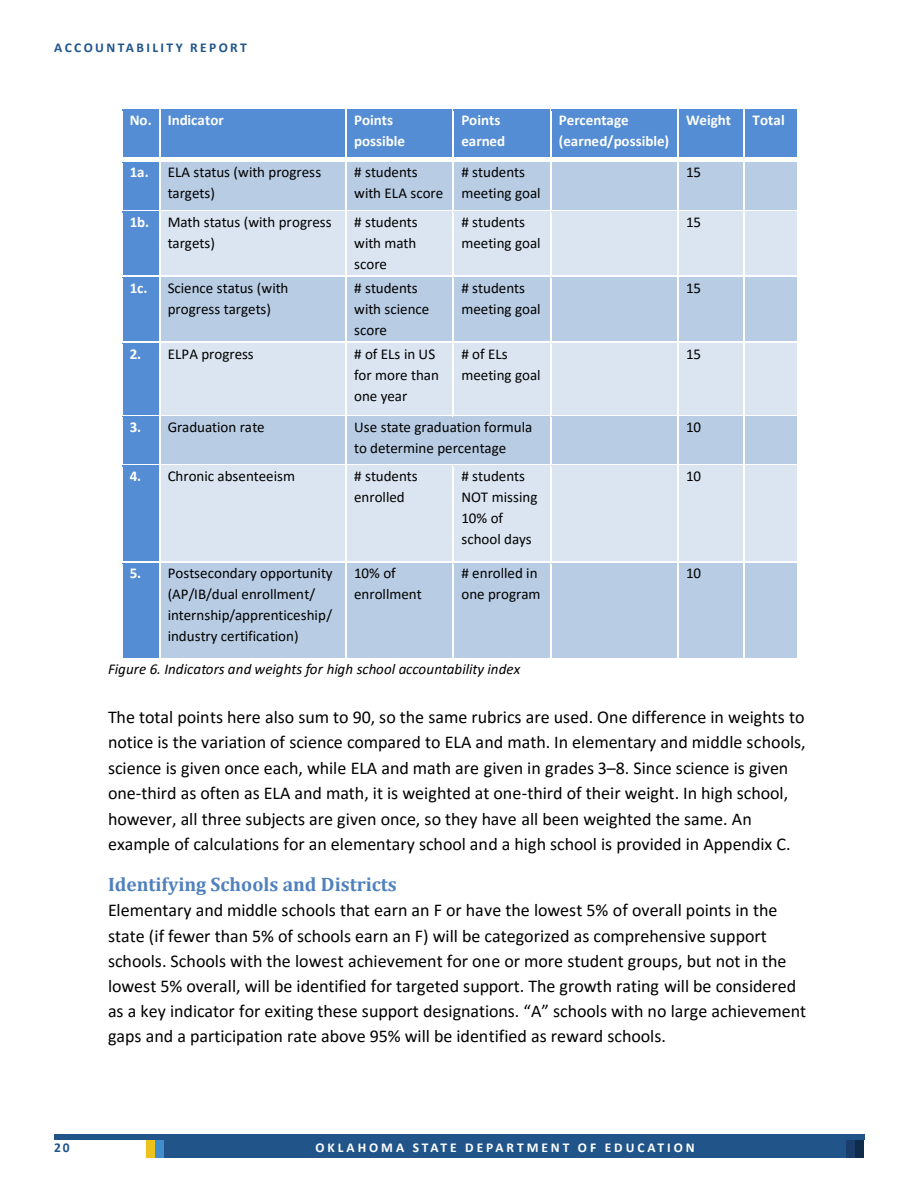
<style>
.page{position:relative;width:918px;height:1188px;background:#fff}
.page>*{position:absolute;margin:0;border:0;box-sizing:border-box;transform-origin:0 0}
.t1{font:700 19.5px "Cambria";color:#4f81bd}
.t2{font:18px/25.3px "Calibri";color:#000}
.t3{font:15px/21px "Calibri";color:#000}
.t4{font:700 15px/21px "Calibri";color:#fff}
.t5{font:italic 15px "Calibri";letter-spacing:.01em;color:#000}
.t6{font:700 13.5px "Calibri";letter-spacing:.22em;color:#fff}
.t7{font:700 13.5px "Calibri";letter-spacing:.18em;color:#215589}
.s1{font-weight:700;color:#fff}
</style>
<div class="page">
<div style="left:122px;top:110px;width:37px;height:48px;background:#548dd4"></div>
<div style="left:161px;top:110px;width:185px;height:48px;background:#548dd4"></div>
<div style="left:347px;top:110px;width:105px;height:48px;background:#548dd4"></div>
<div style="left:454px;top:110px;width:96px;height:48px;background:#548dd4"></div>
<div style="left:551px;top:110px;width:127px;height:48px;background:#548dd4"></div>
<div style="left:679px;top:110px;width:65px;height:48px;background:#548dd4"></div>
<div style="left:745px;top:110px;width:52px;height:48px;background:#548dd4"></div>
<div style="left:122px;top:162px;width:37px;height:48px;background:#548dd4"></div>
<div style="left:161px;top:162px;width:185px;height:48px;background:#b8cce4"></div>
<div style="left:347px;top:162px;width:105px;height:48px;background:#b8cce4"></div>
<div style="left:454px;top:162px;width:96px;height:48px;background:#b8cce4"></div>
<div style="left:551px;top:162px;width:127px;height:48px;background:#b8cce4"></div>
<div style="left:679px;top:162px;width:65px;height:48px;background:#b8cce4"></div>
<div style="left:745px;top:162px;width:52px;height:48px;background:#b8cce4"></div>
<div style="left:122px;top:212px;width:37px;height:64px;background:#548dd4"></div>
<div style="left:161px;top:212px;width:185px;height:64px;background:#dbe5f1"></div>
<div style="left:347px;top:212px;width:105px;height:64px;background:#dbe5f1"></div>
<div style="left:454px;top:212px;width:96px;height:64px;background:#dbe5f1"></div>
<div style="left:551px;top:212px;width:127px;height:64px;background:#dbe5f1"></div>
<div style="left:679px;top:212px;width:65px;height:64px;background:#dbe5f1"></div>
<div style="left:745px;top:212px;width:52px;height:64px;background:#dbe5f1"></div>
<div style="left:122px;top:277px;width:37px;height:65px;background:#548dd4"></div>
<div style="left:161px;top:277px;width:185px;height:65px;background:#b8cce4"></div>
<div style="left:347px;top:277px;width:105px;height:65px;background:#b8cce4"></div>
<div style="left:454px;top:277px;width:96px;height:65px;background:#b8cce4"></div>
<div style="left:551px;top:277px;width:127px;height:65px;background:#b8cce4"></div>
<div style="left:679px;top:277px;width:65px;height:65px;background:#b8cce4"></div>
<div style="left:745px;top:277px;width:52px;height:65px;background:#b8cce4"></div>
<div style="left:122px;top:343px;width:37px;height:72px;background:#548dd4"></div>
<div style="left:161px;top:343px;width:185px;height:72px;background:#dbe5f1"></div>
<div style="left:347px;top:343px;width:105px;height:72px;background:#dbe5f1"></div>
<div style="left:454px;top:343px;width:96px;height:72px;background:#dbe5f1"></div>
<div style="left:551px;top:343px;width:127px;height:72px;background:#dbe5f1"></div>
<div style="left:679px;top:343px;width:65px;height:72px;background:#dbe5f1"></div>
<div style="left:745px;top:343px;width:52px;height:72px;background:#dbe5f1"></div>
<div style="left:122px;top:416px;width:37px;height:48px;background:#548dd4"></div>
<div style="left:161px;top:416px;width:185px;height:48px;background:#b8cce4"></div>
<div style="left:347px;top:416px;width:203px;height:48px;background:#b8cce4"></div>
<div style="left:551px;top:416px;width:127px;height:48px;background:#b8cce4"></div>
<div style="left:679px;top:416px;width:65px;height:48px;background:#b8cce4"></div>
<div style="left:745px;top:416px;width:52px;height:48px;background:#b8cce4"></div>
<div style="left:122px;top:466px;width:37px;height:96px;background:#548dd4"></div>
<div style="left:161px;top:466px;width:185px;height:96px;background:#dbe5f1"></div>
<div style="left:347px;top:466px;width:105px;height:96px;background:#dbe5f1"></div>
<div style="left:454px;top:466px;width:96px;height:96px;background:#dbe5f1"></div>
<div style="left:551px;top:466px;width:127px;height:96px;background:#dbe5f1"></div>
<div style="left:679px;top:466px;width:65px;height:96px;background:#dbe5f1"></div>
<div style="left:745px;top:466px;width:52px;height:96px;background:#dbe5f1"></div>
<div style="left:122px;top:563px;width:37px;height:96px;background:#548dd4"></div>
<div style="left:161px;top:563px;width:185px;height:96px;background:#b8cce4"></div>
<div style="left:347px;top:563px;width:105px;height:96px;background:#b8cce4"></div>
<div style="left:454px;top:563px;width:96px;height:96px;background:#b8cce4"></div>
<div style="left:551px;top:563px;width:127px;height:96px;background:#b8cce4"></div>
<div style="left:679px;top:563px;width:65px;height:96px;background:#b8cce4"></div>
<div style="left:745px;top:563px;width:52px;height:96px;background:#b8cce4"></div>
<div style="left:164px;top:1135px;width:683px;height:23px;background:#215589"></div>
<div style="left:54px;top:1134px;width:810px;height:6px;background:#215589"></div>
<div style="left:847px;top:1140px;width:8px;height:18px;background:#1b3d6c"></div>
<div style="left:155px;top:1140px;width:9px;height:18px;background:#428ecc"></div>
<div style="left:146px;top:1140px;width:9px;height:18px;background:#edc21c"></div>
<div style="left:855px;top:1140px;width:9px;height:18px;background:#0f2c4c"></div>
<p class="t7" style="left:54px;top:39px;width:194px">ACCOUNTABILITY REPORT</p>
<p class="t4" style="left:130px;top:109px;width:96px">No. Indicator</p>
<p class="t4" style="left:354px;top:109px;width:52px">Points possible</p>
<p class="t4" style="left:461px;top:109px;width:45px">Points earned</p>
<p class="t4" style="left:559px;top:109px;width:112px">Percentage (earned/possible)</p>
<p class="t4" style="left:686px;top:109px;width:46px">Weight</p>
<p class="t4" style="left:753px;top:109px;width:34px">Total</p>
<p class="t3" style="left:168px;top:162px;width:155px;text-indent:-38px"><span class="s1">1a.</span> ELA status (with progress targets)</p>
<p class="t3" style="left:354px;top:162px;width:91px"># students with ELA score</p>
<p class="t3" style="left:461px;top:162px;width:81px"># students meeting goal</p>
<p class="t3" style="left:686px;top:162px;width:17px">15</p>
<p class="t3" style="left:168px;top:211px;width:166px;text-indent:-38px"><span class="s1">1b.</span> Math status (with progress targets)</p>
<p class="t3" style="left:354px;top:211px;width:65px;text-align:justify"># students with math score</p>
<p class="t3" style="left:461px;top:211px;width:81px"># students meeting goal</p>
<p class="t3" style="left:686px;top:211px;width:17px">15</p>
<p class="t3" style="left:168px;top:277px;width:122px;text-indent:-38px"><span class="s1">1c.</span> Science status (with progress targets)</p>
<p class="t3" style="left:354px;top:277px;width:77px"># students with science score</p>
<p class="t3" style="left:461px;top:277px;width:81px"># students meeting goal</p>
<p class="t3" style="left:686px;top:277px;width:17px">15</p>
<p class="t3" style="left:130px;top:343px;width:125px"><span class="s1">2.</span> ELPA progress</p>
<p class="t3" style="left:354px;top:343px;width:86px"># of ELs in US for more than one year</p>
<p class="t3" style="left:461px;top:343px;width:81px"># of ELs meeting goal</p>
<p class="t3" style="left:686px;top:343px;width:17px">15</p>
<p class="t3" style="left:130px;top:416px;width:136px"><span class="s1">3.</span> Graduation rate</p>
<p class="t3" style="left:354px;top:416px;width:180px">Use state graduation formula to determine percentage</p>
<p class="t3" style="left:686px;top:416px;width:17px">10</p>
<p class="t3" style="left:130px;top:465px;width:167px"><span class="s1">4.</span> Chronic absenteeism</p>
<p class="t3" style="left:354px;top:465px;width:65px"># students enrolled</p>
<p class="t3" style="left:461px;top:465px;width:78px"># students<br>NOT missing<br>10% of school days</p>
<p class="t3" style="left:686px;top:465px;width:17px">10</p>
<p class="t3" style="left:168px;top:563px;width:166px;text-indent:-38px"><span class="s1">5.</span> Postsecondary opportunity (AP/IB/dual enrollment/ internship/apprenticeship/ industry certification)</p>
<p class="t3" style="left:354px;top:563px;width:69px">10% of enrollment</p>
<p class="t3" style="left:461px;top:563px;width:81px"># enrolled in one program</p>
<p class="t3" style="left:686px;top:563px;width:17px">10</p>
<p class="t5" style="left:108px;top:659px;width:414px">Figure 6. Indicators and weights for high school accountability index</p>
<p class="t2" style="left:108px;top:704px;width:699px">The total points here also sum to 90, so the same rubrics are used. One difference in weights to notice is the variation of science compared to ELA and math. In elementary and middle schools, science is given once each, while ELA and math are given in grades 3–8. Since science is given one-third as often as ELA and math, it is weighted at one-third of their weight. In high school, however, all three subjects are given once, so they have all been weighted the same. An example of calculations for an elementary school and a high school is provided in Appendix C.</p>
<p class="t1" style="left:108px;top:871px;width:290px">Identifying Schools and Districts</p>
<p class="t2" style="left:108px;top:897px;width:700px">Elementary and middle schools that earn an F or have the lowest 5% of overall points in the state (if fewer than 5% of schools earn an F) will be categorized as comprehensive support schools. Schools with the lowest achievement for one or more student groups, but not in the lowest 5% overall, will be identified for targeted support. The growth rating will be considered as a key indicator for exiting these support designations. “A” schools with no large achievement gaps and a participation rate above 95% will be identified as reward schools.</p>
<p class="t7" style="left:54px;top:1139px;width:17px">20</p>
<p class="t6" style="left:316px;top:1139px;width:381px">OKLAHOMA STATE DEPARTMENT OF EDUCATION</p>
</div>
